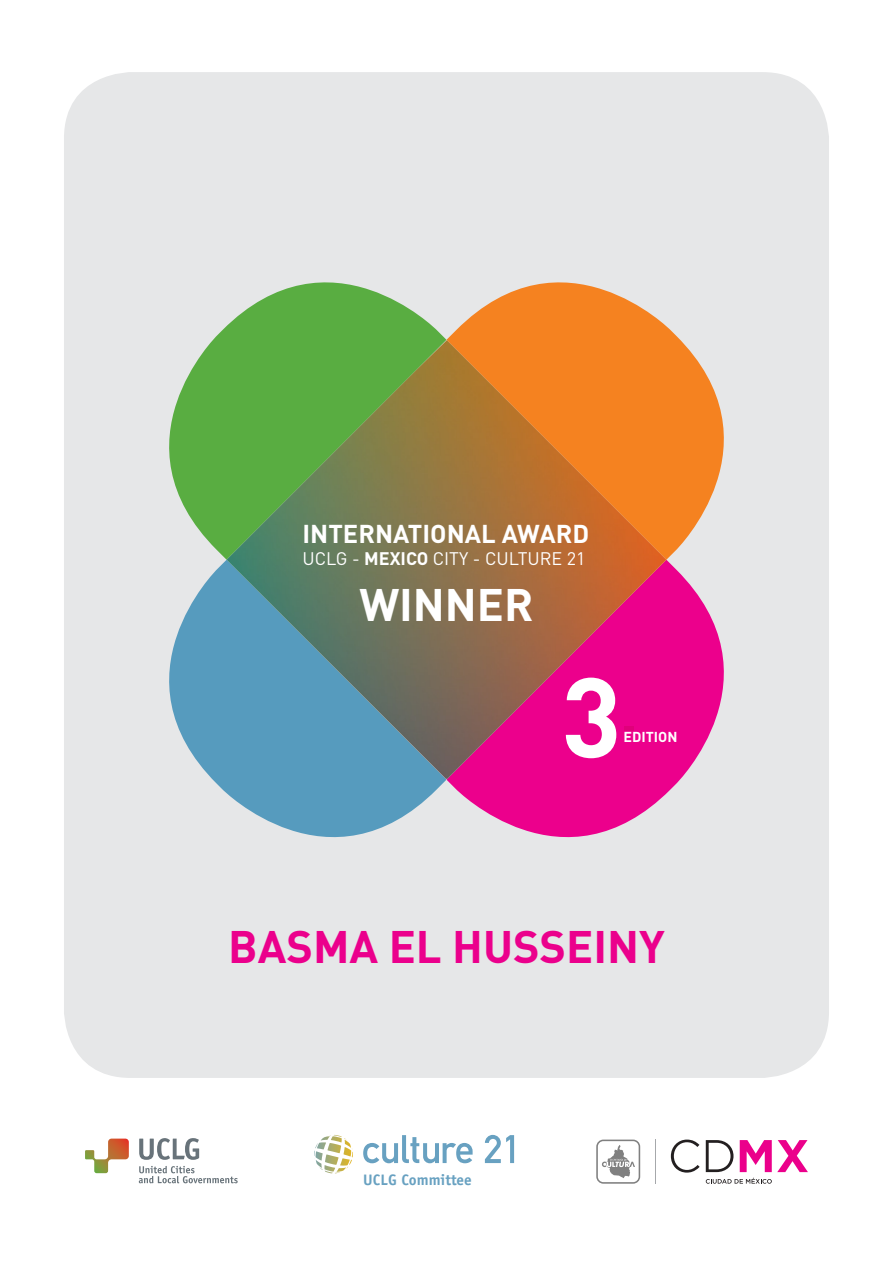
<style>
.page{position:relative;width:893px;height:1263px;background:#fff}
.page>*{position:absolute;margin:0;border:0;box-sizing:border-box;transform-origin:0 0}
.t1{font:700 111.3px "DIN Pro";color:#fff}
.t2{font:700 45px "DIN Pro";color:#eb008c}
.t3{font:700 45px "DIN Pro";color:#fff}
.t4{font:700 25.5px "DIN Pro";color:#fff}
.t5{font:18px "DIN Pro";color:#fff}
.t6{font:700 15.3px "Officina Sans";color:#68a1c1}
.t7{font:700 14.25px "DIN Pro";color:#fff}
.s1{font-weight:700}
</style>
<div class="page">
<div style="left:64px;top:72px;width:765px;height:1006px;background:#e6e7e8;border-radius:67px"></div>
<svg style="left:169px;top:282px;width:277px;height:278px;fill:#59ad41"></svg>
<svg style="left:446px;top:282px;width:278px;height:278px;fill:#f58220"></svg>
<svg style="left:446px;top:560px;width:278px;height:278px;fill:#ec008c"></svg>
<svg style="left:169px;top:560px;width:277px;height:278px;fill:#569bbe"></svg>
<img style="left:227px;top:340px;width:439px;height:439px">
<img style="left:446px;top:370px;width:163px;height:164px">
<div style="left:624px;top:726px;width:9px;height:5px;background:#e0007a"></div>
<svg style="left:85px;top:1138px;width:44px;height:35px"></svg>
<svg style="left:139px;top:1138px;width:60px;height:22px"></svg>
<svg style="left:139px;top:1166px;width:99px;height:17px"></svg>
<svg style="left:363px;top:1135px;width:151px;height:28px"></svg>
<svg style="left:314px;top:1135px;width:38px;height:21px"></svg>
<svg style="left:596px;top:1139px;width:44px;height:45px"></svg>
<hr style="left:655px;top:1139px;width:1px;height:45px;background:#a6a8ab">
<svg style="left:671px;top:1139px;width:29px;height:33px"></svg>
<svg style="left:706px;top:1140px;width:102px;height:44px"></svg>
<h3 class="t4" style="left:302px;top:516px;width:288px">INTERNATIONAL AWARD</h3>
<p class="t5" style="left:302px;top:546px;width:285px">UCLG - <span class="s1">MEXICO</span> CITY - CULTURE 21</p>
<h2 class="t3" style="left:359px;top:574px;width:176px">WINNER</h2>
<h1 class="t1" style="left:561px;top:642px;width:62px">3</h1>
<p class="t7" style="left:623px;top:727px;width:56px">ÉDITION</p>
<h2 class="t2" style="left:228px;top:916px;width:438px">BASMA EL HUSSEINY</h2>
<p class="t6" style="left:363px;top:1170px;width:110px">UCLG Committee</p>
</div>
